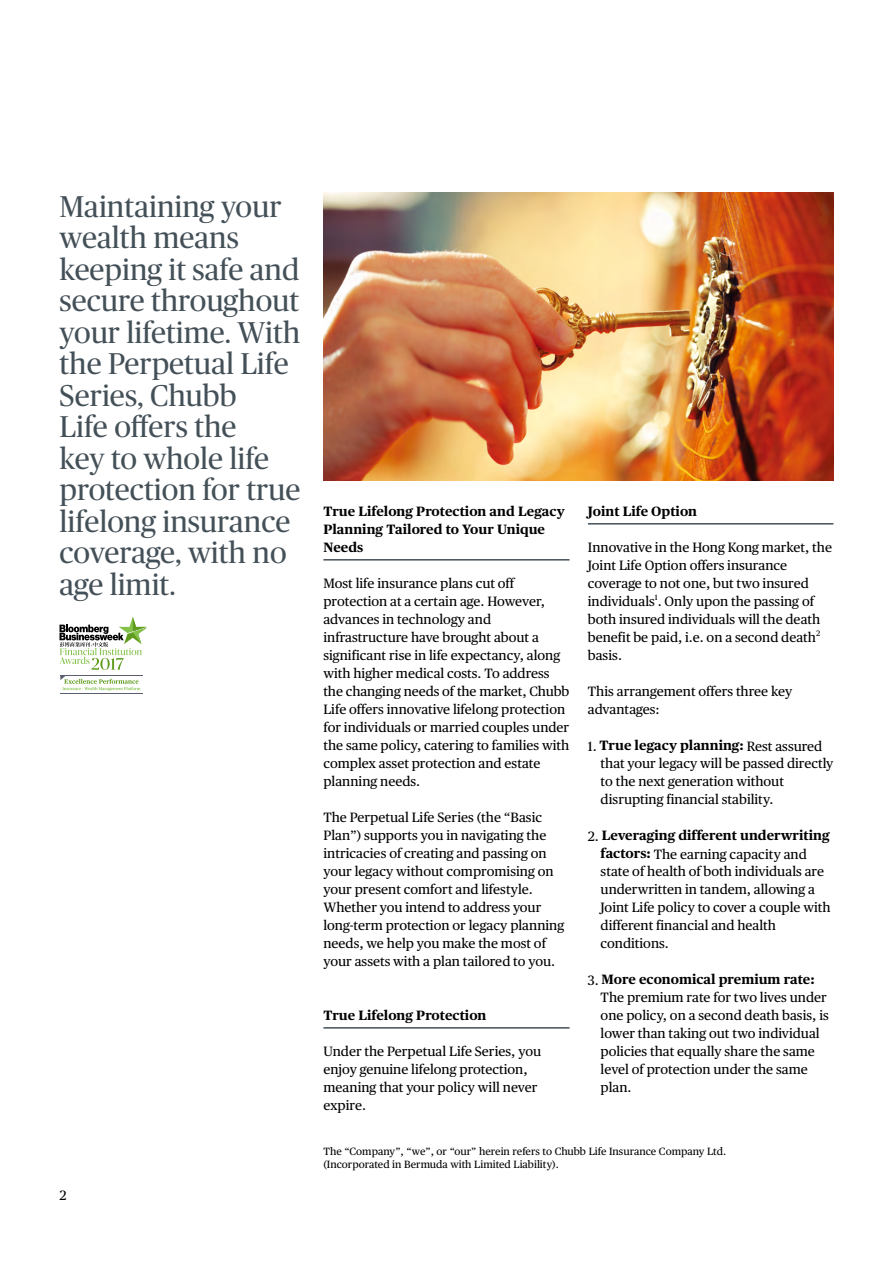
<style>
.page{position:relative;width:893px;height:1263px;background:#fff}
.page>*{position:absolute;margin:0;border:0;box-sizing:border-box;transform-origin:0 0}
.t1{font:30px/31.5px "Chubb Publico";color:#445058}
.t2{font:13.5px/18px "Chubb Publico Text";color:#000}
.t3{font:700 13.5px/18px "Chubb Publico Text";color:#000}
.t4{font:10.5px/12.8px "Chubb Publico Text";color:#000}
.t5{font:7.8px "Chubb Publico Text";color:#000}
.s1{font-weight:700}
</style>
<div class="page">
<img style="left:323px;top:193px;width:510px;height:287px">
<hr style="left:323px;top:559px;width:246px;height:1px;background:#445058">
<hr style="left:323px;top:1027px;width:246px;height:1px;background:#445058">
<hr style="left:588px;top:523px;width:245px;height:1px;background:#445058">
<hr style="left:60px;top:693px;width:83px;height:1px;background:#5a5d6d">
<svg style="left:59px;top:617px;width:88px;height:74px"></svg>
<h1 class="t1" style="left:60px;top:189px;width:242px">Maintaining your wealth means keeping it safe and secure throughout your lifetime. With the Perpetual Life<br>Series, Chubb<br>Life offers the<br>key to whole life protection for true lifelong insurance coverage, with no age limit.</h1>
<p class="t2" style="left:60px;top:1186px;width:8px">2</p>
<p class="t3" style="left:323px;top:502px;width:243px">True Lifelong Protection and Legacy<br>Planning Tailored to Your Unique<br>Needs</p>
<p class="t2" style="left:323px;top:574px;width:247px">Most life insurance plans cut off protection at a certain age. However, advances in technology and infrastructure have brought about a significant rise in life expectancy, along with higher medical costs. To address the changing needs of the market, Chubb Life offers innovative lifelong protection for individuals or married couples under the same policy, catering to families with complex asset protection and estate planning needs.</p>
<p class="t2" style="left:323px;top:808px;width:242px">The Perpetual Life Series (the “Basic Plan”) supports you in navigating the intricacies of creating and passing on your legacy without compromising on your present comfort and lifestyle.<br>Whether you intend to address your long-term protection or legacy planning needs, we help you make the most of your assets with a plan tailored to you.</p>
<p class="t3" style="left:323px;top:1005px;width:165px">True Lifelong Protection</p>
<p class="t2" style="left:323px;top:1042px;width:219px">Under the Perpetual Life Series, you enjoy genuine lifelong protection, meaning that your policy will never expire.</p>
<p class="t3" style="left:588px;top:502px;width:111px">Joint Life Option</p>
<p class="t2" style="left:588px;top:538px;width:246px">Innovative in the Hong Kong market, the Joint Life Option offers insurance coverage to not one, but two insured individuals . Only upon the passing of</p>
<p class="t5" style="left:655px;top:591px;width:4px">1</p>
<p class="t2" style="left:588px;top:610px;width:234px">both insured individuals will the death benefit be paid, i.e. on a second death</p>
<p class="t5" style="left:816px;top:627px;width:6px">2</p>
<p class="t2" style="left:588px;top:646px;width:36px">basis.</p>
<p class="t2" style="left:588px;top:682px;width:206px">This arrangement offers three key advantages:</p>
<p class="t2" style="left:601px;top:736px;width:234px;text-indent:-13px">1. <span class="s1">True legacy planning:</span> Rest assured that your legacy will be passed directly to the next generation without disrupting financial stability.</p>
<p class="t2" style="left:601px;top:826px;width:231px;text-indent:-13px">2. <span class="s1">Leveraging different underwriting factors:</span> The earning capacity and state of health of both individuals are underwritten in tandem, allowing a Joint Life policy to cover a couple with different financial and health conditions.</p>
<p class="t2" style="left:601px;top:970px;width:230px;text-indent:-13px">3. <span class="s1">More economical premium rate:<br></span>The premium rate for two lives under one policy, on a second death basis, is lower than taking out two individual policies that equally share the same level of protection under the same plan.</p>
<p class="t4" style="left:324px;top:1145px;width:404px">The “Company”, “we”, or “our” herein refers to Chubb Life Insurance Company Ltd. (Incorporated in Bermuda with Limited Liability).</p>
</div>
